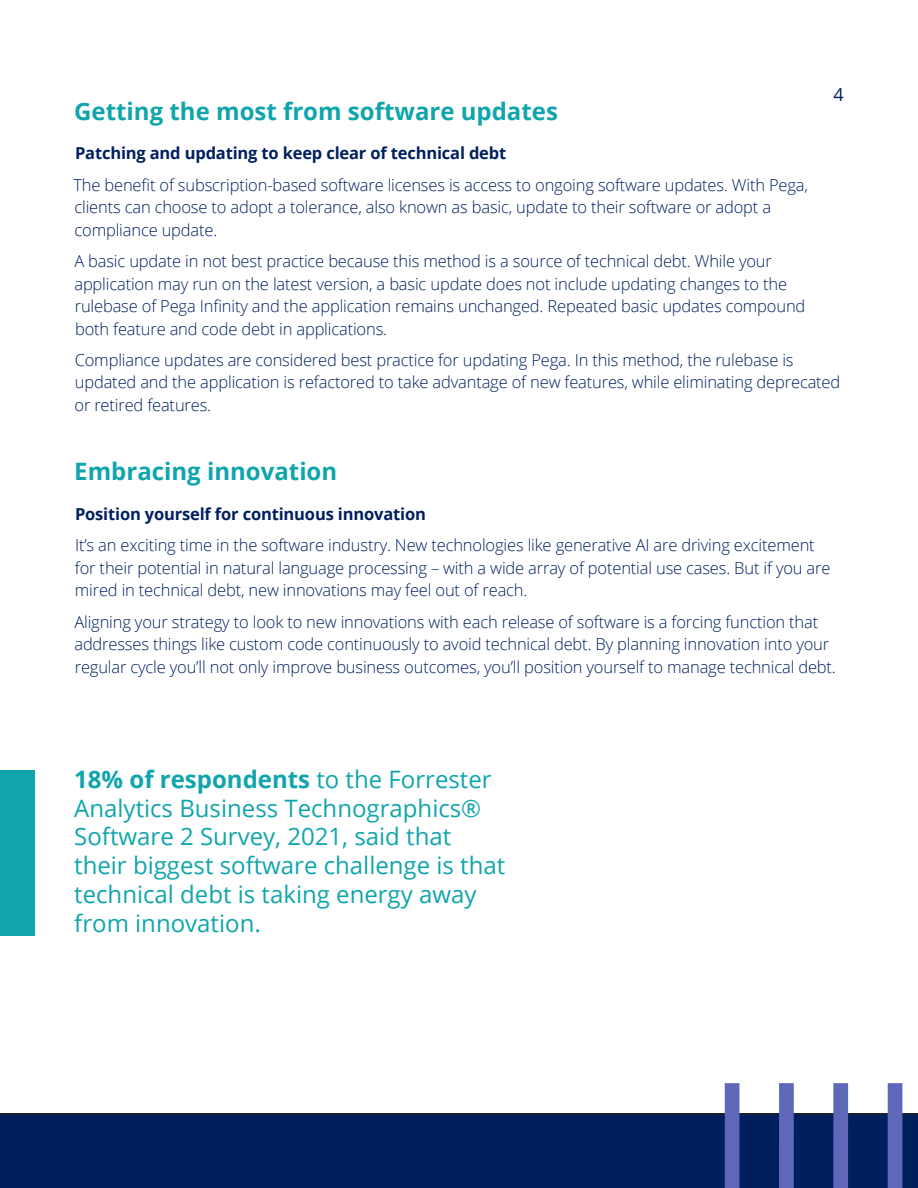
<style>
.page{position:relative;width:918px;height:1188px;background:#fff}
.page>*{position:absolute;margin:0;border:0;box-sizing:border-box;transform-origin:0 0}
.t1{font:24px/28.8px "Open Sans";color:#10a5ac}
.t2{font:700 24px "Open Sans";color:#10a5ac}
.t3{font:18px "Open Sans";color:#001f5f}
.Body{font:300 16.5px/22.5px "Open Sans";letter-spacing:-.01em;color:#001f5f}
.Body-2{font:700 16.5px "Open Sans";letter-spacing:-.01em;color:#001f5f}
.s1{font-weight:700}
</style>
<div class="page">
<div style="left:0;top:1113px;width:918px;height:75px;background:#001f5f"></div>
<svg style="left:888px;top:1083px;width:14px;height:105px"></svg>
<svg style="left:833px;top:1083px;width:15px;height:105px"></svg>
<svg style="left:779px;top:1083px;width:15px;height:105px"></svg>
<svg style="left:725px;top:1083px;width:14px;height:105px"></svg>
<div style="left:0;top:770px;width:35px;height:166px;background:#10a5ac"></div>
<p class="t2" style="left:74px;top:94px;width:485px">Getting the most from software updates</p>
<p class="t3" style="left:833px;top:82px;width:12px">4</p>
<p class="Body-2" style="left:75px;top:142px;width:433px">Patching and updating to keep clear of technical debt</p>
<p class="Body" style="left:73px;top:173px;width:736px">The benefit of subscription-based software licenses is access to ongoing software updates. With Pega, clients can choose to adopt a tolerance, also known as basic, update to their software or adopt a compliance update.</p>
<p class="Body" style="left:74px;top:249px;width:733px">A basic update in not best practice because this method is a source of technical debt. While your application may run on the latest version, a basic update does not include updating changes to the rulebase of Pega Infinity and the application remains unchanged. Repeated basic updates compound both feature and code debt in applications.</p>
<p class="Body" style="left:75px;top:348px;width:767px">Compliance updates are considered best practice for updating Pega. In this method, the rulebase is updated and the application is refactored to take advantage of new features, while eliminating deprecated or retired features.</p>
<p class="t2" style="left:74px;top:455px;width:265px">Embracing innovation</p>
<p class="Body-2" style="left:75px;top:502px;width:352px">Position yourself for continuous innovation</p>
<p class="Body" style="left:75px;top:534px;width:757px">It’s an exciting time in the software industry. New technologies like generative AI are driving excitement for their potential in natural language processing – with a wide array of potential use cases. But if you are mired in technical debt, new innovations may feel out of reach.</p>
<p class="Body" style="left:74px;top:610px;width:763px">Aligning your strategy to look to new innovations with each release of software is a forcing function that addresses things like custom code continuously to avoid technical debt. By planning innovation into your regular cycle you’ll not only improve business outcomes, you’ll position yourself to manage technical debt.</p>
<p class="t1" style="left:74px;top:764px;width:433px"><span class="s1">18% of respondents</span> to the Forrester Analytics Business Technographics® Software 2 Survey, 2021, said that their biggest software challenge is that technical debt is taking energy away from innovation.</p>
</div>
